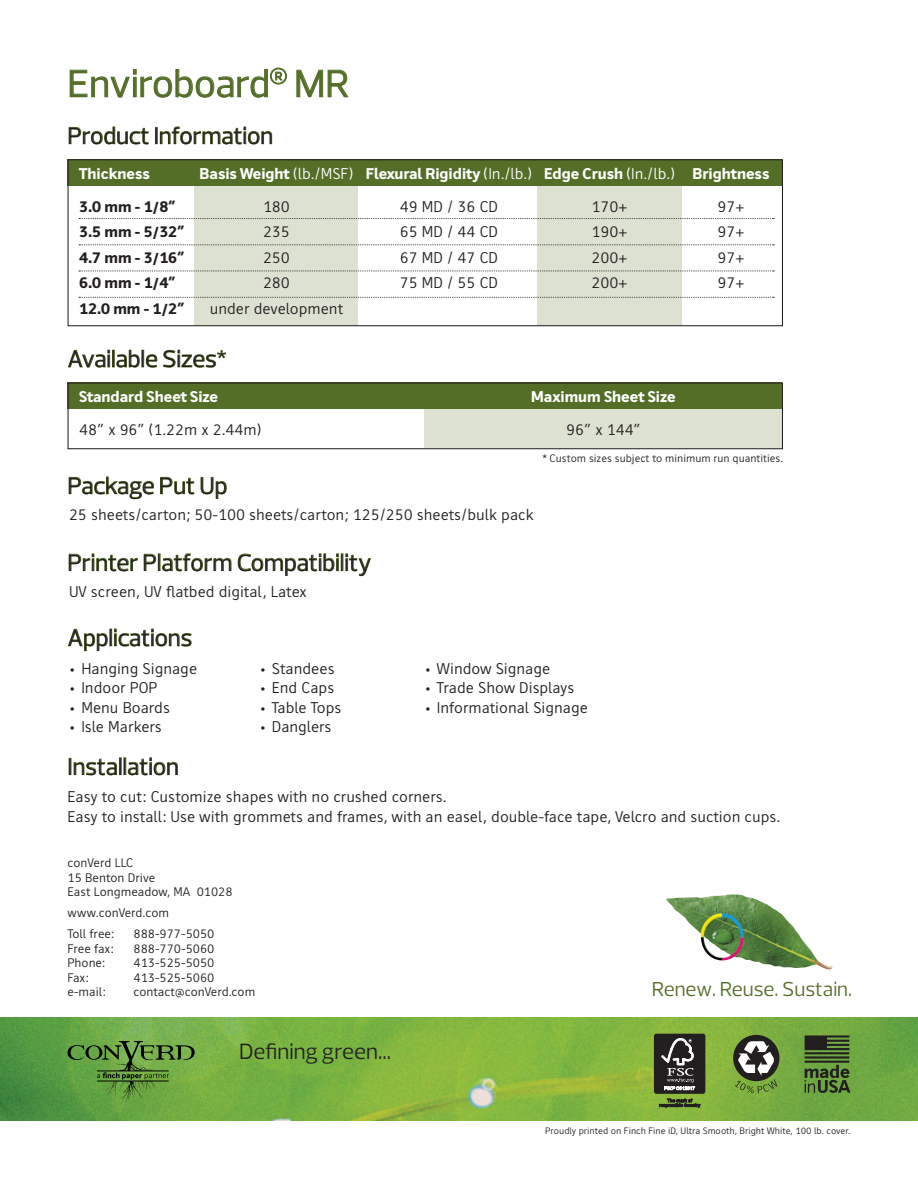
<style>
.page{position:relative;width:918px;height:1188px;background:#fff}
.page>*{position:absolute;margin:0;border:0;box-sizing:border-box;transform-origin:0 0}
.t1{font:39px "Prelo";color:#546e28}
.t2{font:24px "Prelo";color:#231f20}
.t3{font:22.5px "Prelo";color:#231f20}
.t4{font:20.55px "Prelo";color:#546e28}
.TableTITLE_65_White{font:15px "AB Baldinger Pro Finch";color:#231f20}
.TableTITLE_65_White-2{font:800 15px "AB Baldinger Pro Finch";color:#fff}
.TableTITLE_65_White-3{font:800 15px "AB Baldinger Pro Finch";color:#231f20}
.t5{font:12px/14.4px "AB Baldinger Pro Finch";color:#231f20}
.t6{font:10.5px "AB Baldinger Pro Finch";color:#231f20}
.t7{font:9px "AB Baldinger Pro Finch";color:#231f20}
.s1{font-weight:400}
</style>
<div class="page">
<svg style="left:70px;top:67px;width:217px;height:31px"></svg>
<svg style="left:296px;top:69px;width:53px;height:29px"></svg>
<img style="left:0;top:1017px;width:918px;height:103px">
<div style="left:654px;top:1034px;width:51px;height:60px;background:#231f20;border-radius:3px"></div>
<svg style="left:661px;top:1038px;width:34px;height:52px"></svg>
<svg style="left:659px;top:1099px;width:41px;height:9px"></svg>
<svg style="left:805px;top:1035px;width:45px;height:58px;background:#486230"></svg>
<div style="left:733px;top:1035px;width:46px;height:46px;background:#231f20;border-radius:50%"></div>
<svg style="left:735px;top:1041px;width:42px;height:52px"></svg>
<svg style="left:68px;top:126px;width:81px;height:19px"></svg>
<div style="left:155px;top:127px;width:3px;height:17px;border:1px solid #546e28"></div>
<svg style="left:160px;top:126px;width:112px;height:19px"></svg>
<div style="left:194px;top:159px;width:164px;height:167px;background:#dce1d1"></div>
<div style="left:537px;top:159px;width:145px;height:167px;background:#dce1d1"></div>
<div style="left:68px;top:159px;width:714px;height:26px;background:#546e28"></div>
<svg style="left:79px;top:218px;width:695px;height:1px"></svg>
<div style="left:68px;top:159px;width:715px;height:167px;border:1px solid #231f20"></div>
<svg style="left:67px;top:349px;width:43px;height:19px"></svg>
<div style="left:112px;top:350px;width:3px;height:17px;border:1px solid #546e28"></div>
<svg style="left:116px;top:349px;width:41px;height:19px"></svg>
<svg style="left:163px;top:350px;width:64px;height:18px"></svg>
<div style="left:424px;top:382px;width:358px;height:66px;background:#dce1d1"></div>
<div style="left:68px;top:382px;width:714px;height:27px;background:#546e28"></div>
<div style="left:68px;top:382px;width:715px;height:67px;border:1px solid #231f20"></div>
<svg style="left:68px;top:553px;width:70px;height:19px"></svg>
<svg style="left:144px;top:553px;width:88px;height:19px"></svg>
<svg style="left:238px;top:553px;width:133px;height:23px"></svg>
<svg style="left:67px;top:628px;width:125px;height:23px"></svg>
<svg style="left:69px;top:758px;width:48px;height:18px"></svg>
<div style="left:119px;top:757px;width:3px;height:18px;border:1px solid #546e28"></div>
<svg style="left:124px;top:757px;width:54px;height:19px"></svg>
<svg style="left:79px;top:245px;width:695px;height:1px"></svg>
<svg style="left:68px;top:1041px;width:127px;height:65px;background:#61953e"></svg>
<hr style="left:97px;top:1071px;width:72px;height:1px;background:#000001">
<hr style="left:97px;top:1081px;width:72px;height:1px;background:#000001">
<img style="left:666px;top:894px;width:167px;height:76px">
<svg style="left:68px;top:476px;width:86px;height:24px"></svg>
<svg style="left:160px;top:477px;width:67px;height:22px"></svg>
<svg style="left:79px;top:271px;width:695px;height:1px"></svg>
<svg style="left:79px;top:297px;width:695px;height:1px"></svg>
<p class="t1" style="left:68px;top:59px;width:283px">Enviroboard<sup>®</sup> MR</p>
<p class="t2" style="left:68px;top:121px;width:207px">Product Information</p>
<p class="TableTITLE_65_White-2" style="left:79px;top:164px;width:72px">Thickness</p>
<p class="TableTITLE_65_White-2" style="left:200px;top:164px;width:571px">Basis Weight <span class="s1">(lb./MSF)</span> Flexural Rigidity <span class="s1">(In./lb.)</span> Edge Crush <span class="s1">(In./lb.)</span> Brightness</p>
<p class="TableTITLE_65_White-3" style="left:79px;top:197px;width:98px">3.0 mm - 1/8”</p>
<p class="TableTITLE_65_White" style="left:263px;top:197px;width:28px">180</p>
<p class="TableTITLE_65_White" style="left:400px;top:197px;width:100px">49 MD / 36 CD</p>
<p class="TableTITLE_65_White" style="left:592px;top:197px;width:37px">170+</p>
<p class="TableTITLE_65_White" style="left:718px;top:197px;width:28px">97+</p>
<p class="TableTITLE_65_White-3" style="left:79px;top:222px;width:107px">3.5 mm - 5/32”</p>
<p class="TableTITLE_65_White" style="left:263px;top:223px;width:28px">235</p>
<p class="TableTITLE_65_White" style="left:400px;top:223px;width:100px">65 MD / 44 CD</p>
<p class="TableTITLE_65_White" style="left:592px;top:223px;width:37px">190+</p>
<p class="TableTITLE_65_White" style="left:718px;top:223px;width:28px">97+</p>
<p class="TableTITLE_65_White-3" style="left:79px;top:248px;width:107px">4.7 mm - 3/16”</p>
<p class="TableTITLE_65_White" style="left:263px;top:248px;width:28px">250</p>
<p class="TableTITLE_65_White" style="left:400px;top:248px;width:100px">67 MD / 47 CD</p>
<p class="TableTITLE_65_White" style="left:592px;top:248px;width:37px">200+</p>
<p class="TableTITLE_65_White" style="left:718px;top:248px;width:28px">97+</p>
<p class="TableTITLE_65_White-3" style="left:79px;top:273px;width:98px">6.0 mm - 1/4”</p>
<p class="TableTITLE_65_White" style="left:263px;top:274px;width:28px">280</p>
<p class="TableTITLE_65_White" style="left:400px;top:274px;width:100px">75 MD / 55 CD</p>
<p class="TableTITLE_65_White" style="left:592px;top:274px;width:37px">200+</p>
<p class="TableTITLE_65_White" style="left:718px;top:274px;width:28px">97+</p>
<p class="TableTITLE_65_White-3" style="left:79px;top:299px;width:107px">12.0 mm - 1/2”</p>
<p class="TableTITLE_65_White" style="left:210px;top:299px;width:135px">under development</p>
<p class="t2" style="left:68px;top:344px;width:161px">Available Sizes*</p>
<p class="TableTITLE_65_White-2" style="left:79px;top:387px;width:140px">Standard Sheet Size</p>
<p class="TableTITLE_65_White-2" style="left:531px;top:387px;width:146px">Maximum Sheet Size</p>
<p class="TableTITLE_65_White" style="left:79px;top:420px;width:184px">48” x 96” (1.22m x 2.44m)</p>
<p class="TableTITLE_65_White" style="left:566px;top:420px;width:76px">96” x 144”</p>
<p class="t2" style="left:68px;top:471px;width:161px">Package Put Up</p>
<p class="TableTITLE_65_White" style="left:69px;top:505px;width:466px">25 sheets/carton; 50-100 sheets/carton; 125/250 sheets/bulk pack</p>
<p class="t6" style="left:542px;top:452px;width:243px">* Custom sizes subject to minimum run quantities.</p>
<p class="t2" style="left:68px;top:548px;width:306px">Printer Platform Compatibility</p>
<p class="TableTITLE_65_White" style="left:69px;top:582px;width:239px">UV screen, UV flatbed digital, Latex</p>
<p class="t2" style="left:68px;top:623px;width:126px">Applications</p>
<p class="TableTITLE_65_White" style="left:68px;top:659px;width:131px">• Hanging Signage</p>
<p class="TableTITLE_65_White" style="left:258px;top:659px;width:78px">• Standees</p>
<p class="TableTITLE_65_White" style="left:423px;top:659px;width:129px">• Window Signage</p>
<p class="TableTITLE_65_White" style="left:68px;top:678px;width:92px">• Indoor POP</p>
<p class="TableTITLE_65_White" style="left:258px;top:678px;width:78px">• End Caps</p>
<p class="TableTITLE_65_White" style="left:423px;top:678px;width:153px">• Trade Show Displays</p>
<p class="TableTITLE_65_White" style="left:68px;top:698px;width:104px">• Menu Boards</p>
<p class="TableTITLE_65_White" style="left:258px;top:698px;width:85px">• Table Tops</p>
<p class="TableTITLE_65_White" style="left:423px;top:698px;width:166px">• Informational Signage</p>
<p class="TableTITLE_65_White" style="left:68px;top:717px;width:96px">• Isle Markers</p>
<p class="TableTITLE_65_White" style="left:258px;top:717px;width:75px">• Danglers</p>
<p class="t2" style="left:68px;top:752px;width:113px">Installation</p>
<p class="TableTITLE_65_White" style="left:68px;top:788px;width:381px">Easy to cut: Customize shapes with no crushed corners.</p>
<p class="TableTITLE_65_White" style="left:68px;top:807px;width:714px">Easy to install: Use with grommets and frames, with an easel, double-face tape, Velcro and suction cups.</p>
<p class="t5" style="left:68px;top:856px;width:167px">conVerd LLC<br>15 Benton Drive<br>East Longmeadow, MA 01028</p>
<p class="t5" style="left:68px;top:906px;width:103px">www.conVerd.com</p>
<p class="t5" style="left:68px;top:927px;width:48px">Toll free:</p>
<p class="t5" style="left:134px;top:927px;width:82px">888-977-5050</p>
<p class="t5" style="left:68px;top:941px;width:48px">Free fax:</p>
<p class="t5" style="left:134px;top:941px;width:82px">888-770-5060</p>
<p class="t5" style="left:68px;top:955px;width:39px">Phone:</p>
<p class="t5" style="left:134px;top:955px;width:82px">413-525-5050</p>
<p class="t5" style="left:68px;top:970px;width:23px">Fax:</p>
<p class="t5" style="left:134px;top:970px;width:82px">413-525-5060</p>
<p class="t5" style="left:68px;top:984px;width:40px">e-mail:</p>
<p class="t5" style="left:134px;top:984px;width:123px">contact@conVerd.com</p>
<p class="t3" style="left:239px;top:1037px;width:153px">Defining green...</p>
<p class="t4" style="left:652px;top:976px;width:202px">Renew. Reuse. Sustain.</p>
<p class="t7" style="left:545px;top:1125px;width:307px">Proudly printed on Finch Fine iD, Ultra Smooth, Bright White, 100 lb. cover.</p>
</div>
